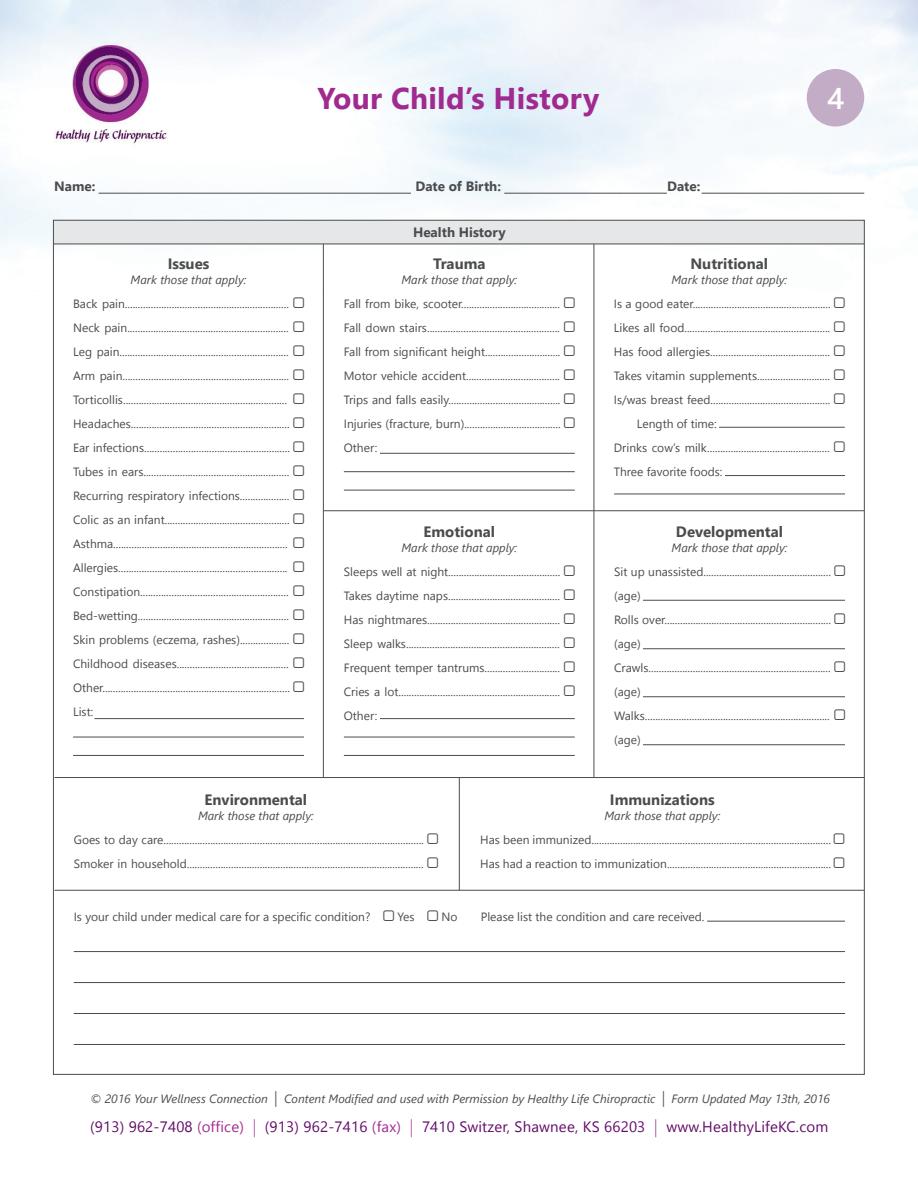
<style>
.page{position:relative;width:918px;height:1188px;background:#fff}
.page>*{position:absolute;margin:0;border:0;box-sizing:border-box;transform-origin:0 0}
.t1{font:700 30px "Segoe UI";letter-spacing:.01em;color:#a02a90}
.t2{font:600 30px "Segoe UI";color:#fff}
.t3{font:15px "Segoe UI";letter-spacing:.015em;color:#620c68}
.t4{font:700 15px "Segoe UI";color:#4b4c4d}
.t5{font:700 13.5px "Segoe UI";color:#4b4c4d}
.t6{font:12px/24px "Segoe UI";color:#4b4c4d}
.t7{font:italic 12px "Segoe UI";color:#4b4c4d}
.s1{font-size:15.6px}
.s2{color:#a02a90}
.s3{font-weight:300;font-size:18px;color:#a02a90}
</style>
<div class="page">
<hr style="left:94px;top:718px;width:210px;height:1px;background:#4b4c4d">
<hr style="left:719px;top:427px;width:126px;height:1px;background:#4b4c4d">
<hr style="left:73px;top:737px;width:231px;height:1px;background:#4b4c4d">
<hr style="left:725px;top:475px;width:120px;height:1px;background:#4b4c4d">
<hr style="left:614px;top:494px;width:231px;height:1px;background:#4b4c4d">
<hr style="left:643px;top:600px;width:202px;height:1px;background:#4b4c4d">
<hr style="left:643px;top:648px;width:202px;height:1px;background:#4b4c4d">
<hr style="left:643px;top:696px;width:202px;height:1px;background:#4b4c4d">
<hr style="left:643px;top:744px;width:202px;height:1px;background:#4b4c4d">
<hr style="left:707px;top:921px;width:138px;height:1px;background:#4b4c4d">
<hr style="left:74px;top:951px;width:771px;height:1px;background:#4b4c4d">
<hr style="left:74px;top:982px;width:771px;height:1px;background:#4b4c4d">
<hr style="left:74px;top:1013px;width:771px;height:1px;background:#4b4c4d">
<hr style="left:74px;top:1044px;width:771px;height:1px;background:#4b4c4d">
<hr style="left:73px;top:755px;width:231px;height:1px;background:#4b4c4d">
<hr style="left:380px;top:718px;width:195px;height:1px;background:#4b4c4d">
<hr style="left:344px;top:737px;width:231px;height:1px;background:#4b4c4d">
<hr style="left:344px;top:755px;width:231px;height:1px;background:#4b4c4d">
<hr style="left:380px;top:453px;width:195px;height:1px;background:#4b4c4d">
<hr style="left:344px;top:471px;width:231px;height:1px;background:#4b4c4d">
<hr style="left:344px;top:490px;width:231px;height:1px;background:#4b4c4d">
<hr style="left:99px;top:193px;width:312px;height:1px;background:#4b4c4d">
<hr style="left:702px;top:193px;width:162px;height:1px;background:#4b4c4d">
<hr style="left:504px;top:193px;width:163px;height:1px;background:#4b4c4d">
<img style="left:54px;top:38px;width:114px;height:109px">
<div style="left:807px;top:69px;width:57px;height:58px;background:#c3acc5;border-radius:50%"></div>
<div style="left:53px;top:220px;width:811px;height:24px;background:#e6e7e9"></div>
<hr style="left:54px;top:244px;width:810px;height:1px;background:#4b4c4d">
<hr style="left:323px;top:244px;width:1px;height:534px;background:#4b4c4d">
<hr style="left:594px;top:244px;width:1px;height:534px;background:#4b4c4d">
<hr style="left:459px;top:778px;width:1px;height:112px;background:#4b4c4d">
<hr style="left:323px;top:510px;width:541px;height:1px;background:#4b4c4d">
<hr style="left:54px;top:777px;width:810px;height:1px;background:#4b4c4d">
<hr style="left:54px;top:890px;width:810px;height:1px;background:#4b4c4d">
<h1 class="t1" style="left:317px;top:76px;width:283px">Your Child’s History</h1>
<h1 class="t2" style="left:827px;top:76px;width:19px">4</h1>
<p class="t5" style="left:54px;top:176px;width:43px">Name:</p>
<p class="t5" style="left:415px;top:176px;width:87px">Date of Birth:</p>
<p class="t5" style="left:667px;top:176px;width:35px">Date:</p>
<p class="t5" style="left:413px;top:222px;width:94px">Health History</p>
<p class="t4" style="left:168px;top:252px;width:43px">Issues</p>
<p class="t7" style="left:131px;top:271px;width:117px">Mark those that apply:</p>
<p class="t6" style="left:73px;top:291px;width:218px">Back pain...............................................................<br>Neck pain..............................................................<br>Leg pain.................................................................<br>Arm pain................................................................<br>Torticollis...............................................................<br>Headaches.............................................................<br>Ear infections........................................................<br>Tubes in ears........................................................<br>Recurring respiratory infections...................<br>Colic as an infant................................................<br>Asthma...................................................................<br>Allergies.................................................................<br>Constipation.........................................................<br>Bed-wetting..........................................................<br>Skin problems (eczema, rashes)...................<br>Childhood diseases...........................................<br>Other........................................................................<br>List:</p>
<p class="t4" style="left:690px;top:252px;width:79px">Nutritional</p>
<p class="t7" style="left:671px;top:271px;width:117px">Mark those that apply:</p>
<p class="t6" style="left:614px;top:291px;width:218px">Is a good eater.....................................................</p>
<p class="t6" style="left:614px;top:315px;width:218px">Likes all food........................................................</p>
<p class="t6" style="left:614px;top:339px;width:218px">Has food allergies..............................................</p>
<p class="t6" style="left:614px;top:363px;width:218px">Takes vitamin supplements............................</p>
<p class="t6" style="left:614px;top:387px;width:218px">Is/was breast feed..............................................</p>
<p class="t6" style="left:637px;top:411px;width:81px">Length of time:</p>
<p class="t6" style="left:614px;top:435px;width:217px">Drinks cow’s milk...............................................</p>
<p class="t6" style="left:614px;top:459px;width:110px">Three favorite foods:</p>
<p class="t4" style="left:433px;top:252px;width:54px">Trauma</p>
<p class="t7" style="left:401px;top:271px;width:117px">Mark those that apply:</p>
<p class="t6" style="left:344px;top:291px;width:218px;text-align:justify">Fall from bike, scooter......................................<br>Fall down stairs...................................................<br>Fall from significant height.............................<br>Motor vehicle accident....................................<br>Trips and falls easily...........................................<br>Injuries (fracture, burn).....................................<br>Other:</p>
<p class="t4" style="left:424px;top:520px;width:73px">Emotional</p>
<p class="t7" style="left:401px;top:539px;width:117px">Mark those that apply:</p>
<p class="t6" style="left:344px;top:559px;width:218px;text-align:justify">Sleeps well at night...........................................<br>Takes daytime naps...........................................<br>Has nightmares...................................................<br>Sleep walks...........................................................<br>Frequent temper tantrums.............................<br>Cries a lot..............................................................<br>Other:</p>
<p class="t4" style="left:676px;top:520px;width:109px">Developmental</p>
<p class="t7" style="left:672px;top:539px;width:117px">Mark those that apply:</p>
<p class="t6" style="left:614px;top:559px;width:219px">Sit up unassisted................................................. (age)<br>Rolls over................................................................ (age)<br>Crawls...................................................................... (age)<br>Walks....................................................................... (age)</p>
<p class="t4" style="left:205px;top:788px;width:104px">Environmental</p>
<p class="t7" style="left:198px;top:808px;width:117px">Mark those that apply:</p>
<p class="t6" style="left:74px;top:827px;width:352px">Goes to day care....................................................................................................<br>Smoker in household...........................................................................................</p>
<p class="t4" style="left:610px;top:788px;width:106px">Immunizations</p>
<p class="t7" style="left:604px;top:808px;width:117px">Mark those that apply:</p>
<p class="t6" style="left:480px;top:827px;width:352px">Has been immunized............................................................................................<br>Has had a reaction to immunization...............................................................</p>
<p class="t6" style="left:74px;top:904px;width:298px">Is your child under medical care for a specific condition?</p>
<p class="t6" style="left:398px;top:904px;width:18px">Yes</p>
<p class="t6" style="left:442px;top:904px;width:18px">No</p>
<p class="t6" style="left:481px;top:904px;width:225px">Please list the condition and care received.</p>
<p class="t7" style="left:91px;top:1090px;width:741px">© 2016 Your Wellness Connection <span class="s1">|</span> Content Modified and used with Permission by Healthy Life Chiropractic <span class="s1">|</span> Form Updated May 13th, 2016</p>
<p class="t3" style="left:90px;top:1116px;width:740px">(913) 962-7408 <span class="s2">(office)</span> <span class="s3">|</span> (913) 962-7416 <span class="s2">(fax)</span> <span class="s3">|</span> 7410 Switzer, Shawnee, KS 66203 <span class="s3">|</span> www.HealthyLifeKC.com</p>
</div>
